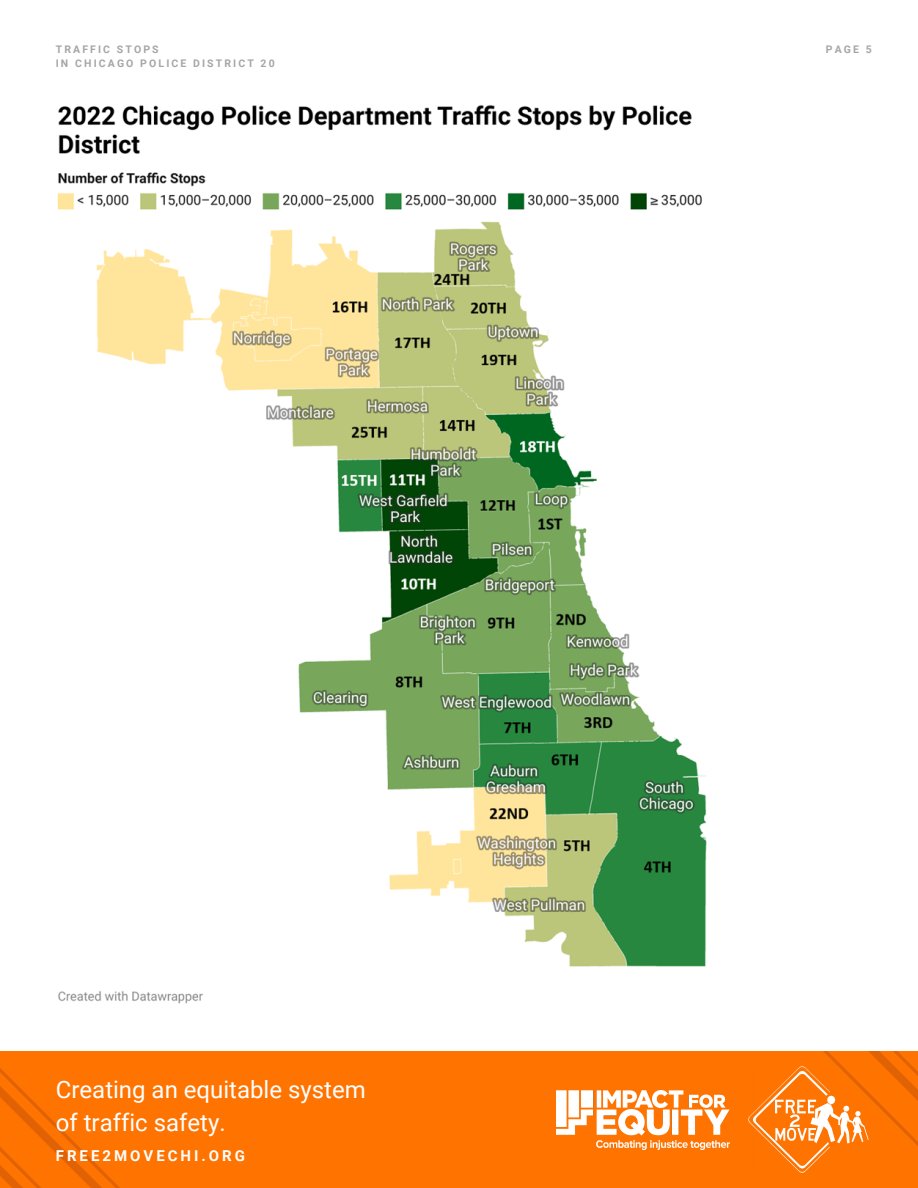
<style>
.page{position:relative;width:918px;height:1188px;background:#fff}
.page>*{position:absolute;margin:0;border:0;box-sizing:border-box;transform-origin:0 0}
.t1{font:24px "Roboto";color:#fff}
.t2{font:700 15px "Roboto";letter-spacing:.2em;color:#fff}
.t3{font:700 10.5px "Roboto";letter-spacing:.2em;color:#a6a6a6}
</style>
<div class="page">
<div style="left:0;top:1051px;width:918px;height:137px;background:#ff7300"></div>
<img style="left:823px;top:1051px;width:95px;height:95px">
<img style="left:748px;top:1066px;width:124px;height:107px">
<img style="left:556px;top:1091px;width:174px;height:58px">
<img style="left:0;top:1068px;width:120px;height:120px">
<img style="left:57px;top:105px;width:650px;height:899px">
<p class="t3" style="left:56px;top:43px;width:104px">TRAFFIC STOPS</p>
<p class="t3" style="left:56px;top:57px;width:220px">IN CHICAGO POLICE DISTRICT 20</p>
<p class="t1" style="left:56px;top:1076px;width:311px">Creating an equitable system</p>
<p class="t1" style="left:56px;top:1109px;width:171px">of traffic safety.</p>
<p class="t2" style="left:56px;top:1147px;width:191px">FREE2MOVECHI.ORG</p>
<p class="t3" style="left:826px;top:43px;width:48px">PAGE 5</p>
</div>
